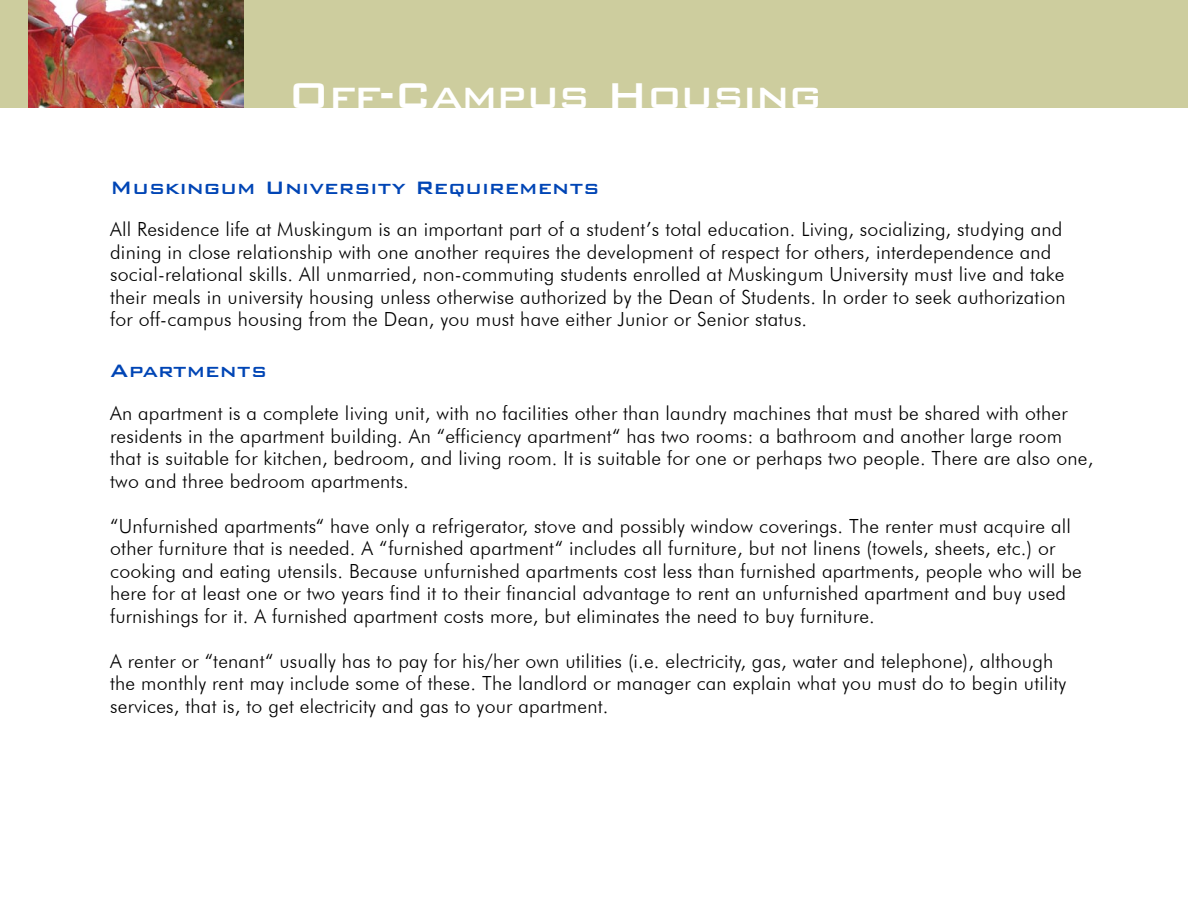
<style>
.page{position:relative;width:1188px;height:918px;background:#fff}
.page>*{position:absolute;margin:0;border:0;box-sizing:border-box;transform-origin:0 0}
.t1{font:500 48px "Bank Gothic BT";letter-spacing:-.025em;color:#fff}
.t2{font:500 24px "Bank Gothic BT";color:#0045b5}
.t3{font:300 19.5px/22.5px "Futura BT";letter-spacing:.01em;color:#000}
</style>
<div class="page">
<div style="left:0;top:0;width:1188px;height:108px;background:#cdcd9e"></div>
<img style="left:29px;top:0;width:215px;height:108px">
<h1 class="t1" style="left:288px;top:70px;width:535px">Off-Campus Housing</h1>
<p class="t2" style="left:110px;top:174px;width:491px">Muskingum University Requirements</p>
<p class="t3" style="left:110px;top:218px;width:957px">All Residence life at Muskingum is an important part of a student’s total education. Living, socializing, studying and dining in close relationship with one another requires the development of respect for others, interdependence and social-relational skills. All unmarried, non-commuting students enrolled at Muskingum University must live and take their meals in university housing unless otherwise authorized by the Dean of Students. In order to seek authorization for off-campus housing from the Dean, you must have either Junior or Senior status.</p>
<p class="t2" style="left:110px;top:358px;width:158px">Apartments</p>
<p class="t3" style="left:110px;top:402px;width:985px">An apartment is a complete living unit, with no facilities other than laundry machines that must be shared with other residents in the apartment building. An “efficiency apartment“ has two rooms: a bathroom and another large room that is suitable for kitchen, bedroom, and living room. It is suitable for one or perhaps two people. There are also one, two and three bedroom apartments.</p>
<p class="t3" style="left:110px;top:514px;width:973px">“Unfurnished apartments“ have only a refrigerator, stove and possibly window coverings. The renter must acquire all other furniture that is needed. A “furnished apartment“ includes all furniture, but not linens (towels, sheets, etc.) or cooking and eating utensils. Because unfurnished apartments cost less than furnished apartments, people who will be here for at least one or two years find it to their financial advantage to rent an unfurnished apartment and buy used furnishings for it. A furnished apartment costs more, but eliminates the need to buy furniture.</p>
<p class="t3" style="left:110px;top:649px;width:958px">A renter or “tenant“ usually has to pay for his/her own utilities (i.e. electricity, gas, water and telephone), although the monthly rent may include some of these. The landlord or manager can explain what you must do to begin utility services, that is, to get electricity and gas to your apartment.</p>
</div>
